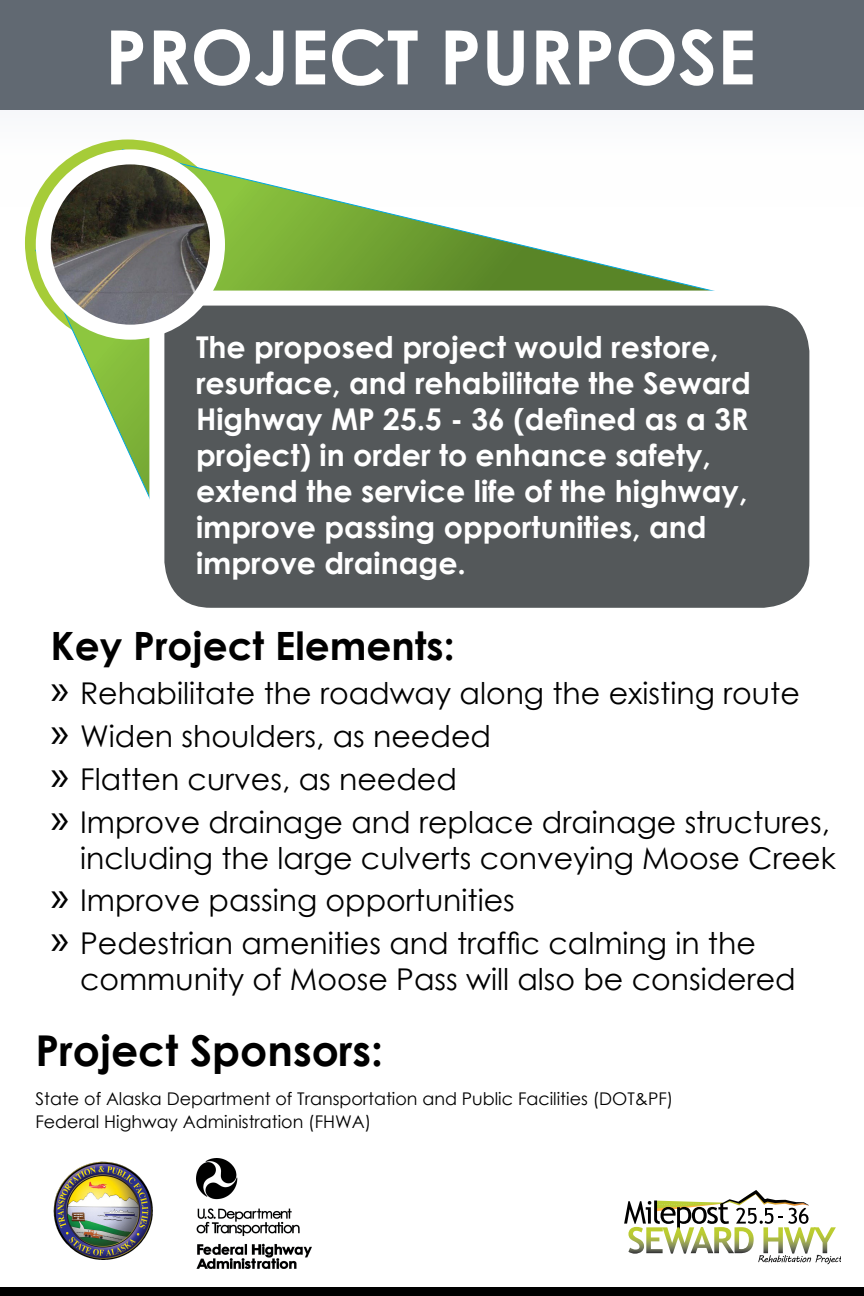
<style>
.page{position:relative;width:864px;height:1296px;background:#fff}
.page>*{position:absolute;margin:0;border:0;box-sizing:border-box;transform-origin:0 0}
.t1{font:700 75px "Century Gothic";color:#fff}
.t2{font:700 42.5px "Century Gothic";color:#000}
.t3{font:700 39px "Century Gothic";color:#000}
.t4{font:30px/36px "Century Gothic";color:#000;text-align:right}
.t5{font:700 30px/36px "Century Gothic";color:#fff}
.t6{font:17.5px "Century Gothic";color:#000}
.s1{font-family:"Myriad Pro";font-size:45px}
</style>
<div class="page">
<div style="left:0;top:0;width:864px;height:207px;background:#fafbfc"></div>
<div style="left:0;top:1287px;width:864px;height:9px;background:#000"></div>
<svg style="left:624px;top:1190px;width:217px;height:74px"></svg>
<div style="left:25px;top:140px;width:205px;height:206px;background:#a6cc38;border-radius:50%"></div>
<svg style="left:35px;top:149px;width:647px;height:333px"></svg>
<svg style="left:142px;top:283px;width:668px;height:325px"></svg>
<img style="left:43px;top:157px;width:175px;height:175px">
<div style="left:36px;top:149px;width:189px;height:191px;border:15px solid #fff;border-radius:50%"></div>
<img style="left:53px;top:1161px;width:100px;height:99px">
<img style="left:196px;top:1159px;width:115px;height:110px">
<div style="left:0;top:0;width:864px;height:110px;background:#616972"></div>
<p class="t1" style="left:105px;top:0;width:653px">PROJECT PURPOSE</p>
<p class="t5" style="left:196px;top:328px;width:556px">The proposed project would restore, resurface, and rehabilitate the Seward Highway MP 25.5 - 36 (defined as a 3R project) in order to enhance safety, extend the service life of the highway, improve passing opportunities, and improve drainage.</p>
<p class="t3" style="left:51px;top:616px;width:406px">Key Project Elements:</p>
<p class="t4" style="left:51px;top:675px;width:751px"><span class="s1">»</span> Rehabilitate the roadway along the existing route</p>
<p class="t4" style="left:51px;top:718px;width:442px"><span class="s1">»</span> Widen shoulders, as needed</p>
<p class="t4" style="left:51px;top:760px;width:408px"><span class="s1">»</span> Flatten curves, as needed</p>
<p class="t4" style="left:51px;top:803px;width:787px"><span class="s1">»</span> Improve drainage and replace drainage structures, including the large culverts conveying Moose Creek</p>
<p class="t4" style="left:51px;top:882px;width:466px"><span class="s1">»</span> Improve passing opportunities</p>
<p class="t4" style="left:80px;top:925px;width:717px;text-align:left;text-indent:-30px"><span class="s1">»</span> Pedestrian amenities and traffic calming in the community of Moose Pass will also be considered</p>
<p class="t2" style="left:35px;top:1018px;width:349px">Project Sponsors:</p>
<p class="t6" style="left:35px;top:1087px;width:639px">State of Alaska Department of Transportation and Public Facilities (DOT&amp;PF)</p>
<p class="t6" style="left:35px;top:1109px;width:337px">Federal Highway Administration (FHWA)</p>
</div>
